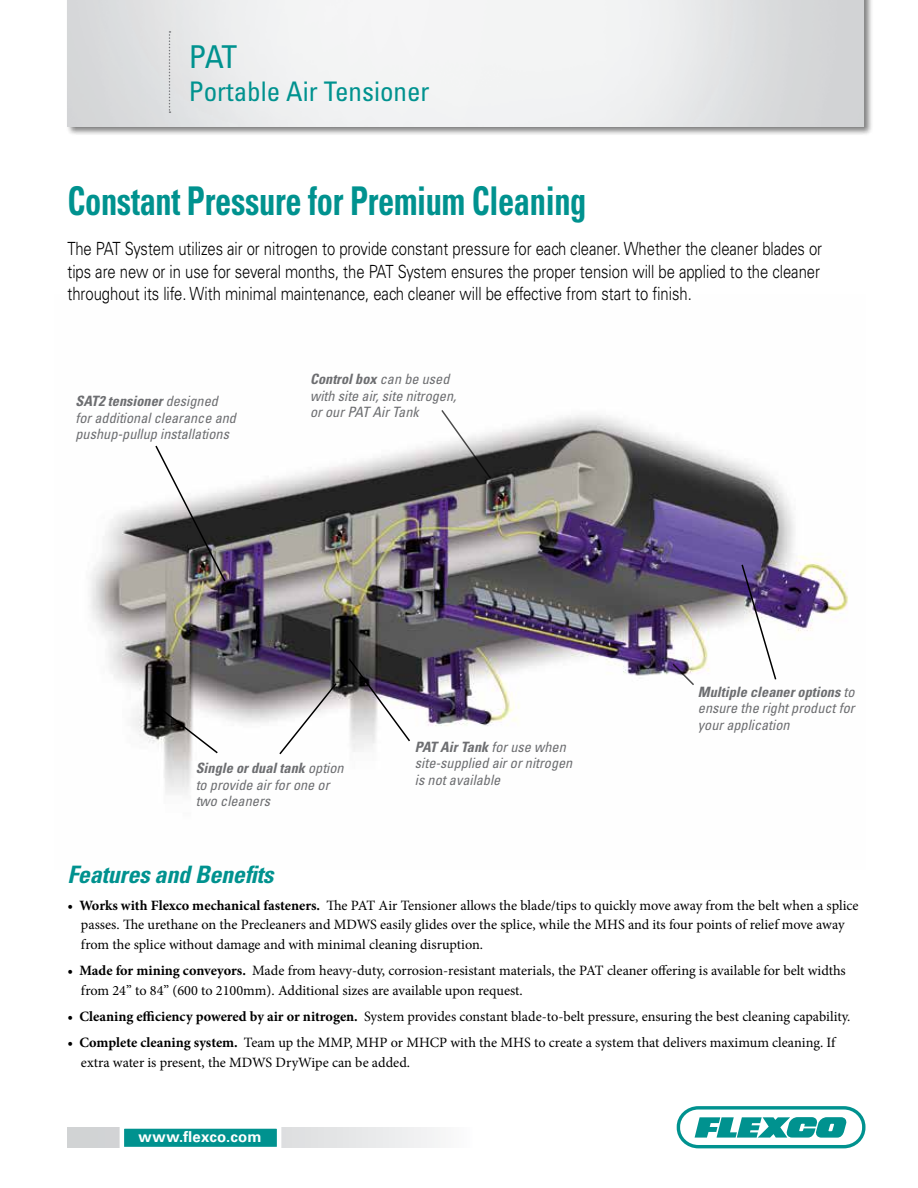
<style>
.page{position:relative;width:918px;height:1188px;background:#fff}
.page>*{position:absolute;margin:0;border:0;box-sizing:border-box;transform-origin:0 0}
.t1{font:700 condensed 39.6px "Univers LT Std";letter-spacing:-.01em;color:#00928f;scale:.82 1}
.t2{font:condensed 31.5px "Univers LT Std";color:#00928f}
.t3{font:condensed 27px "Univers LT Std";color:#00928f}
.t4{font:italic 700 condensed 24px "Univers LT Std";letter-spacing:-.01em;color:#00928f}
.t5{font:300 18.15px/22.5px "Univers LT Std";letter-spacing:-.005em;color:#000;scale:.82 1}
.t6{font:700 15.6px "Univers LT Std";letter-spacing:.005em;color:#fff}
.t7{font:700 15px "Univers LT Std";letter-spacing:.02em;color:#fff}
.t8{font:14.25px/19.5px "Minion Pro";color:#000}
.t9{font:italic condensed 14.25px/16.5px "Univers LT Std";color:#6d6e71}
.s1{font-weight:700}
</style>
<div class="page">
<div style="left:66px;top:0;width:808px;height:136px;background:#000;opacity:.5"></div>
<img style="left:67px;top:0;width:797px;height:126px">
<img style="left:90px;top:415px;width:759px;height:380px">
<svg style="left:677px;top:1106px;width:188px;height:42px"></svg>
<svg style="left:68px;top:1128px;width:370px;height:20px;background:#e2e3e4"></svg>
<div style="left:120px;top:1124px;width:161px;height:27px;background:#00928f;border:4px solid #fff"></div>
<svg style="left:169px;top:31px;width:2px;height:82px"></svg>
<svg style="left:440px;top:410px;width:53px;height:70px"></svg>
<svg style="left:671px;top:662px;width:25px;height:25px"></svg>
<svg style="left:347px;top:657px;width:65px;height:86px"></svg>
<svg style="left:740px;top:563px;width:38px;height:118px"></svg>
<svg style="left:278px;top:682px;width:60px;height:74px"></svg>
<svg style="left:154px;top:703px;width:65px;height:52px"></svg>
<svg style="left:154px;top:444px;width:73px;height:139px"></svg>
<h2 class="t2" style="left:189px;top:37px;width:50px">PAT</h2>
<h3 class="t3" style="left:189px;top:74px;width:242px">Portable Air Tensioner</h3>
<h1 class="t1" style="left:68px;top:177px;width:634px">Constant Pressure for Premium Cleaning</h1>
<p class="t5" style="left:68px;top:237px;width:922px">The PAT System utilizes air or nitrogen to provide constant pressure for each cleaner. Whether the cleaner blades or tips are new or in use for several months, the PAT System ensures the proper tension will be applied to the cleaner throughout its life. With minimal maintenance, each cleaner will be effective from start to finish.</p>
<p class="t9" style="left:76px;top:393px;width:162px"><span class="s1">SAT2 tensioner</span> designed for additional clearance and pushup-pullup installations</p>
<p class="t9" style="left:310px;top:371px;width:148px"><span class="s1">Control box</span> can be used with site air, site nitrogen, or our PAT Air Tank</p>
<p class="t9" style="left:196px;top:760px;width:150px"><span class="s1">Single or dual tank</span> option to provide air for one or two cleaners</p>
<p class="t9" style="left:415px;top:738px;width:159px"><span class="s1">PAT Air Tank</span> for use when site-supplied air or nitrogen is not available</p>
<p class="t9" style="left:698px;top:683px;width:158px;text-align:justify"><span class="s1">Multiple cleaner options</span> to ensure the right product for your application</p>
<h3 class="t4" style="left:68px;top:860px;width:208px">Features and Benefits</h3>
<p class="t8" style="left:81px;top:896px;width:779px;text-indent:-13px"><span class="s1">• Works with Flexco mechanical fasteners.</span> The PAT Air Tensioner allows the blade/tips to quickly move away from the belt when a splice passes. The urethane on the Precleaners and MDWS easily glides over the splice, while the MHS and its four points of relief move away from the splice without damage and with minimal cleaning disruption.</p>
<p class="t8" style="left:81px;top:961px;width:766px;text-indent:-13px"><span class="s1">• Made for mining conveyors.</span> Made from heavy-duty, corrosion-resistant materials, the PAT cleaner offering is available for belt widths from 24” to 84” (600 to 2100mm). Additional sizes are available upon request.</p>
<p class="t8" style="left:68px;top:1007px;width:784px"><span class="s1">• Cleaning efficiency powered by air or nitrogen.</span> System provides constant blade-to-belt pressure, ensuring the best cleaning capability.</p>
<p class="t8" style="left:81px;top:1033px;width:756px;text-indent:-13px"><span class="s1">• Complete cleaning system.</span> Team up the MMP, MHP or MHCP with the MHS to create a system that delivers maximum cleaning. If extra water is present, the MDWS DryWipe can be added.</p>
<p class="t7" style="left:138px;top:1128px;width:125px">www.flexco.com</p>
<p class="t6" style="left:125px;top:1128px;width:130px">w w.flexco.com</p>
</div>
